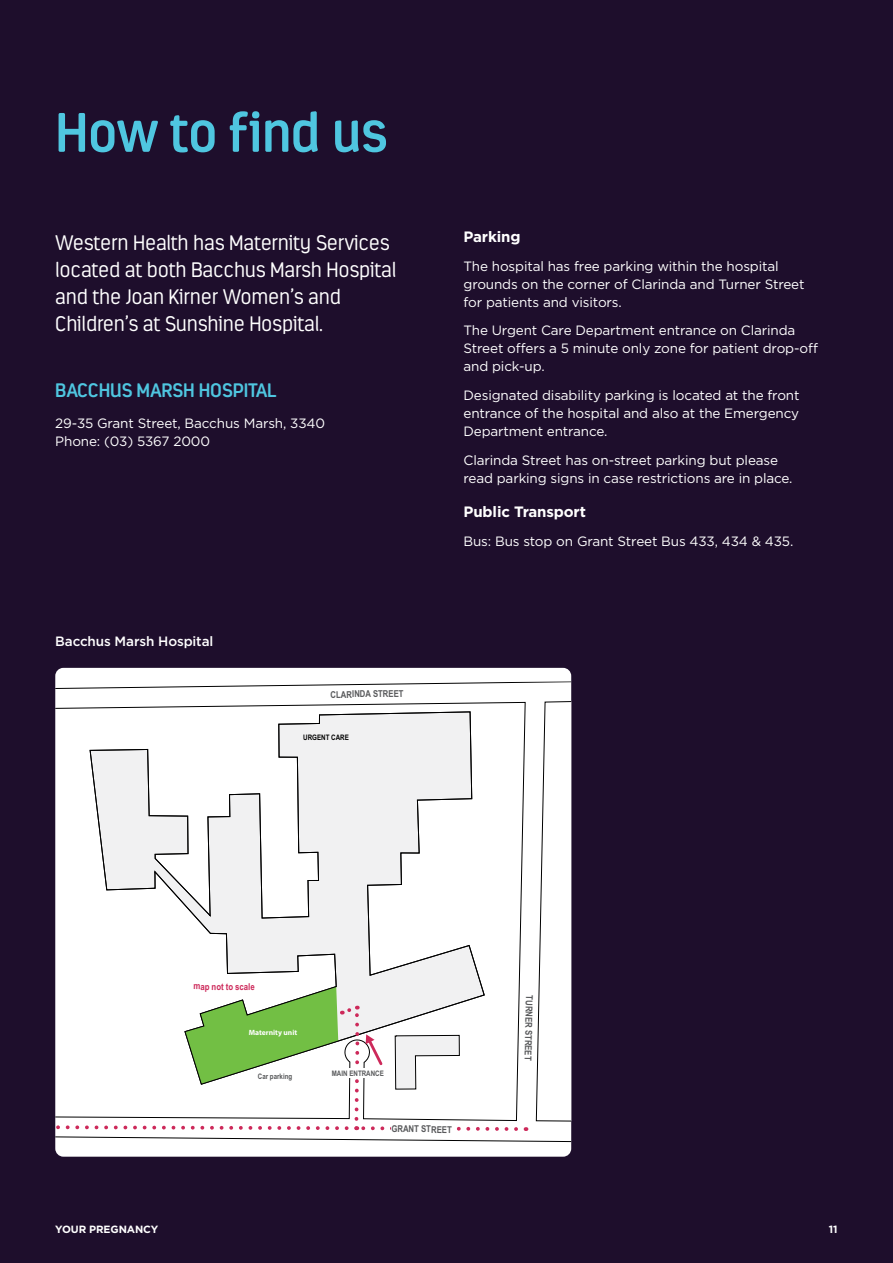
<style>
.page{position:relative;width:893px;height:1263px;background:#1e0e2c}
.page>*{position:absolute;margin:0;border:0;box-sizing:border-box;transform-origin:0 0}
.t1{font:600 55.5px "Estandar Rounded";letter-spacing:-.01em;color:#4fc6e0}
.t2{font:300 21px/27px "Estandar Rounded";letter-spacing:-.01em;color:#fff}
.t3{font:600 19.5px "Estandar Rounded";letter-spacing:-.01em;color:#4fc6e0}
.t4{font:700 15px "Gotham";letter-spacing:-.01em;color:#fff}
.t5{font:13.5px/18px "Gotham";letter-spacing:-.01em;color:#fff}
.t6{font:500 13.5px "Gotham";letter-spacing:-.01em;color:#fff}
.t7{font:700 10.5px "Gotham";letter-spacing:-.01em;color:#fff}
.t8{font:700 9.45px "Arial Narrow";color:#58595b}
.t9{font:700 9.45px "Arial Narrow";color:#cd295a}
.t10{font:700 7.65px "Arial Narrow";letter-spacing:-.005em;color:#58595b}
.t11{font:700 7.65px "Myriad Pro";color:#fff}
.t12{font:700 7.65px "Arial Narrow";letter-spacing:-.005em;color:#000}
</style>
<div class="page">
<div style="left:55px;top:668px;width:516px;height:489px;background:#fff;border-radius:8px"></div>
<svg style="left:55px;top:681px;width:516px;height:461px"></svg>
<svg style="left:536px;top:701px;width:35px;height:420px"></svg>
<svg style="left:55px;top:986px;width:471px;height:152px"></svg>
<h1 class="t1" style="left:55px;top:100px;width:334px">How to find us</h1>
<h2 class="t2" style="left:55px;top:229px;width:343px">Western Health has Maternity Services located at both Bacchus Marsh Hospital and the Joan Kirner Women’s and Children’s at Sunshine Hospital.</h2>
<h3 class="t3" style="left:55px;top:379px;width:223px">BACCHUS MARSH HOSPITAL</h3>
<p class="t5" style="left:55px;top:414px;width:271px">29-35 Grant Street, Bacchus Marsh, 3340<br>Phone: (03) 5367 2000</p>
<p class="t6" style="left:55px;top:633px;width:160px">Bacchus Marsh Hospital</p>
<p class="t8" style="left:330px;top:687px;width:75px;rotate:-1deg">CLARINDA STREET</p>
<p class="t12" style="left:303px;top:732px;width:47px">URGENT CARE</p>
<p class="t4" style="left:463px;top:227px;width:58px">Parking</p>
<p class="t5" style="left:463px;top:257px;width:343px">The hospital has free parking within the hospital grounds on the corner of Clarinda and Turner Street for patients and visitors.</p>
<p class="t5" style="left:463px;top:321px;width:356px">The Urgent Care Department entrance on Clarinda<br>Street offers a 5 minute only zone for patient drop-off and pick-up.</p>
<p class="t5" style="left:463px;top:386px;width:338px;text-align:justify">Designated disability parking is located at the front entrance of the hospital and also at the Emergency Department entrance.</p>
<p class="t5" style="left:463px;top:451px;width:331px">Clarinda Street has on-street parking but please read parking signs in case restrictions are in place.</p>
<p class="t4" style="left:463px;top:502px;width:124px">Public Transport</p>
<p class="t5" style="left:463px;top:532px;width:331px">Bus: Bus stop on Grant Street Bus 433, 434 &amp; 435.</p>
<p class="t9" style="left:194px;top:979px;width:63px;rotate:1deg">map not to scale</p>
<p class="t11" style="left:249px;top:1027px;width:50px">Maternity unit</p>
<p class="t10" style="left:258px;top:1071px;width:36px;rotate:-1deg">Car parking</p>
<p class="t10" style="left:332px;top:1067px;width:54px">MAIN ENTRANCE</p>
<p class="t8" style="left:392px;top:1121px;width:62px;rotate:1deg">GRANT STREET</p>
<p class="t8" style="left:536px;top:995px;width:67px;rotate:91deg">TURNER STREET</p>
<p class="t7" style="left:55px;top:1222px;width:105px">YOUR PREGNANCY</p>
<p class="t7" style="left:829px;top:1222px;width:10px">11</p>
</div>
